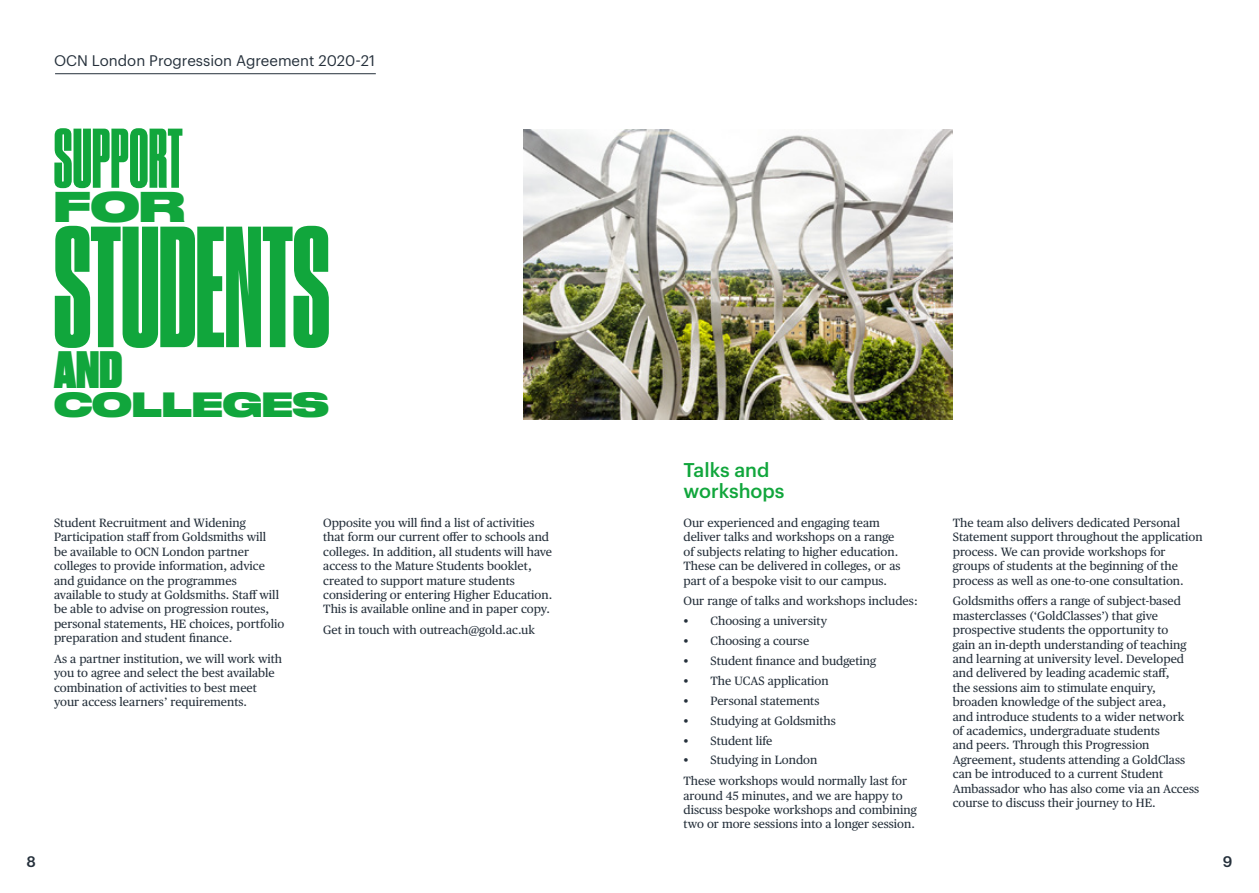
<style>
.page{position:relative;width:1259px;height:893px;background:#fff}
.page>*{position:absolute;margin:0;border:0;box-sizing:border-box;transform-origin:0 0}
.t1{font:162px "Druk X Cond Super";color:#11a63c}
.t2{font:79.5px "Druk X Cond Super";letter-spacing:.01em;color:#11a63c}
.t3{font:49.5px "Druk Super";color:#11a63c}
.t4{font:800 40.5px "Druk Wide";color:#11a63c}
.t5{font:800 33px "Druk Wide";color:#11a63c}
.t6{font:500 19.5px/21.3px "Graphik";color:#11a63c}
.t7{font:15px "Graphik";color:#25303b}
.t8{font:500 15px "Graphik";color:#25303b}
.t9{font:12px/14.4px "Publico Text";color:#25303b}
</style>
<div class="page">
<img style="left:523px;top:130px;width:429px;height:289px">
<hr style="left:55px;top:73px;width:321px;height:1px;background:#25303b">
<p class="t7" style="left:54px;top:50px;width:323px">OCN London Progression Agreement 2020-21</p>
<h2 class="t2" style="left:54px;top:113px;width:130px">SUPPORT</h2>
<h3 class="t4" style="left:54px;top:173px;width:132px">FOR</h3>
<h1 class="t1" style="left:54px;top:194px;width:277px">STUDENTS</h1>
<h3 class="t3" style="left:54px;top:335px;width:70px">AND</h3>
<h3 class="t5" style="left:54px;top:377px;width:276px">COLLEGES</h3>
<p class="t9" style="left:54px;top:515px;width:232px">Student Recruitment and Widening Participation staff from Goldsmiths will<br>be available to OCN London partner colleges to provide information, advice and guidance on the programmes available to study at Goldsmiths. Staff will be able to advise on progression routes, personal statements, HE choices, portfolio preparation and student finance.</p>
<p class="t9" style="left:54px;top:651px;width:230px">As a partner institution, we will work with you to agree and select the best available combination of activities to best meet your access learners’ requirements.</p>
<p class="t9" style="left:323px;top:515px;width:230px">Opposite you will find a list of activities that form our current offer to schools and colleges. In addition, all students will have access to the Mature Students booklet, created to support mature students considering or entering Higher Education.<br>This is available online and in paper copy.</p>
<p class="t9" style="left:323px;top:622px;width:213px">Get in touch with outreach@gold.ac.uk</p>
<h3 class="t6" style="left:683px;top:457px;width:102px">Talks and workshops</h3>
<p class="t9" style="left:683px;top:515px;width:218px">Our experienced and engaging team deliver talks and workshops on a range of subjects relating to higher education.<br>These can be delivered in colleges, or as part of a bespoke visit to our campus.</p>
<p class="t9" style="left:683px;top:593px;width:236px">Our range of talks and workshops includes:</p>
<p class="t9" style="left:683px;top:613px;width:145px">• Choosing a university</p>
<p class="t9" style="left:683px;top:633px;width:127px">• Choosing a course</p>
<p class="t9" style="left:683px;top:653px;width:194px">• Student finance and budgeting</p>
<p class="t9" style="left:683px;top:673px;width:147px">• The UCAS application</p>
<p class="t9" style="left:683px;top:693px;width:137px">• Personal statements</p>
<p class="t9" style="left:683px;top:712px;width:154px">• Studying at Goldsmiths</p>
<p class="t9" style="left:683px;top:732px;width:90px">• Student life</p>
<p class="t9" style="left:683px;top:749px;width:225px;line-height:20.7px">• Studying in London<br>These workshops would normally last for</p>
<p class="t9" style="left:683px;top:787px;width:235px">around 45 minutes, and we are happy to discuss bespoke workshops and combining two or more sessions into a longer session.</p>
<p class="t9" style="left:952px;top:515px;width:251px">The team also delivers dedicated Personal Statement support throughout the application process. We can provide workshops for groups of students at the beginning of the process as well as one-to-one consultation.</p>
<p class="t9" style="left:952px;top:593px;width:248px">Goldsmiths offers a range of subject-based masterclasses (‘GoldClasses’) that give prospective students the opportunity to<br>gain an in-depth understanding of teaching and learning at university level. Developed and delivered by leading academic staff,<br>the sessions aim to stimulate enquiry, broaden knowledge of the subject area,<br>and introduce students to a wider network<br>of academics, undergraduate students<br>and peers. Through this Progression Agreement, students attending a GoldClass can be introduced to a current Student Ambassador who has also come via an Access course to discuss their journey to HE.</p>
<p class="t8" style="left:27px;top:850px;width:11px">8</p>
<p class="t8" style="left:1223px;top:850px;width:11px">9</p>
</div>
